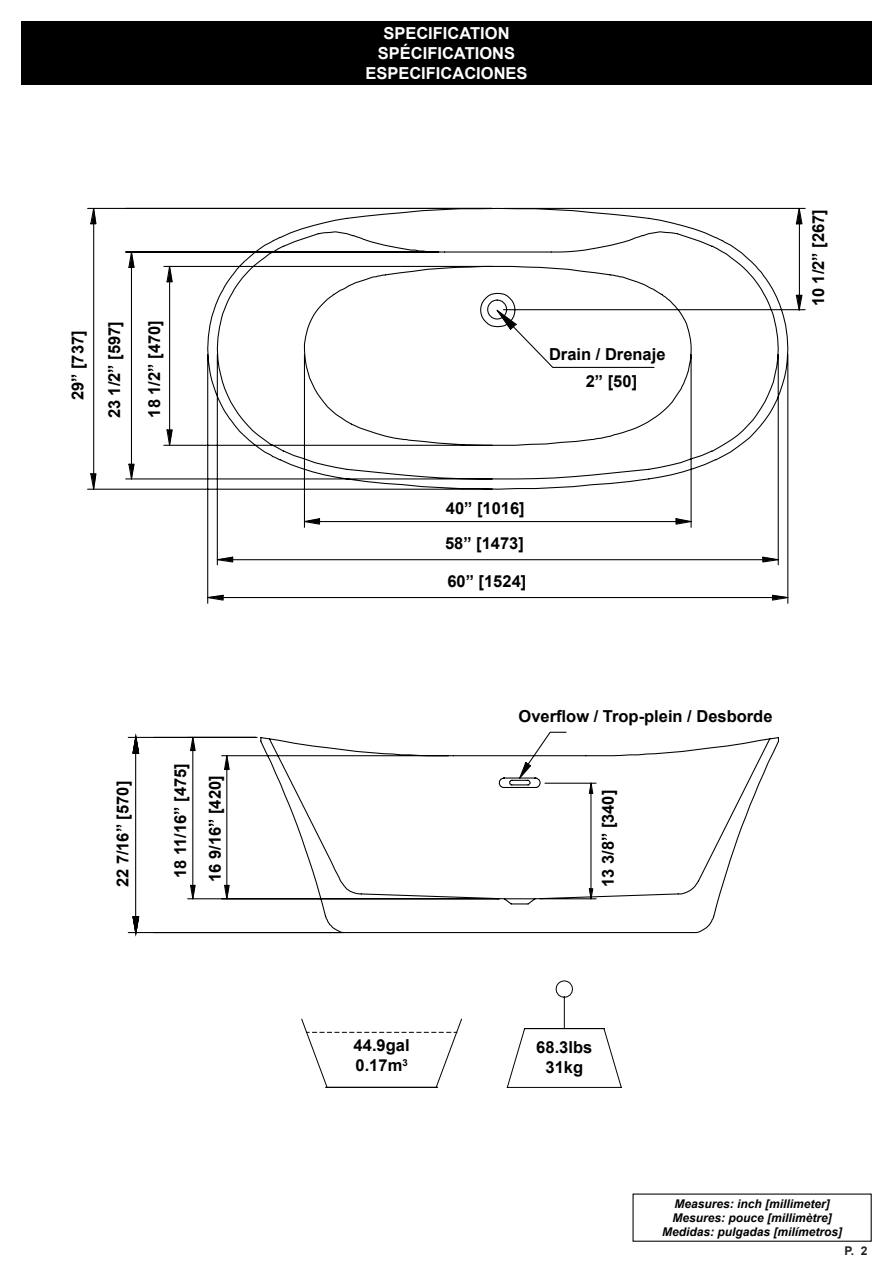
<style>
.page{position:relative;width:893px;height:1263px;background:#fff}
.page>*{position:absolute;margin:0;border:0;box-sizing:border-box;transform-origin:0 0}
.t1{font:700 16.5px "Arial";color:#000}
.t2{font:700 16.5px "Arial";color:#fff}
.t3{font:italic 700 12px "Arial";color:#000}
.t4{font:700 12px "Arial";color:#231f20}
</style>
<div class="page">
<div style="left:21px;top:21px;width:851px;height:64px;background:#000"></div>
<svg style="left:507px;top:980px;width:115px;height:108px"></svg>
<svg style="left:301px;top:1018px;width:161px;height:70px"></svg>
<svg style="left:795px;top:207px;width:8px;height:104px"></svg>
<svg style="left:90px;top:207px;width:699px;height:394px"></svg>
<svg style="left:492px;top:305px;width:26px;height:26px"></svg>
<svg style="left:547px;top:731px;width:232px;height:203px"></svg>
<svg style="left:127px;top:736px;width:467px;height:198px"></svg>
<svg style="left:132px;top:733px;width:8px;height:21px"></svg>
<svg style="left:132px;top:915px;width:8px;height:22px"></svg>
<div style="left:549px;top:346px;width:116px;height:15px;background:#fff"></div>
<p class="t1" style="left:66px;top:400px;width:71px;rotate:-90deg">29” [737]</p>
<p class="t1" style="left:103px;top:418px;width:99px;rotate:-90deg">23 1/2” [597]</p>
<p class="t1" style="left:143px;top:418px;width:99px;rotate:-90deg">18 1/2” [470]</p>
<p class="t1" style="left:111px;top:887px;width:108px;rotate:-90deg">22 7/16” [570]</p>
<p class="t1" style="left:169px;top:878px;width:116px;rotate:-90deg">18 11/16” [475]</p>
<p class="t1" style="left:203px;top:882px;width:108px;rotate:-90deg">16 9/16” [420]</p>
<p class="t2" style="left:383px;top:22px;width:128px">SPECIFICATION</p>
<p class="t2" style="left:378px;top:42px;width:139px">SPÉCIFICATIONS</p>
<p class="t2" style="left:365px;top:62px;width:164px">ESPECIFICACIONES</p>
<p class="t1" style="left:549px;top:342px;width:118px">Drain / Drenaje</p>
<p class="t1" style="left:586px;top:369px;width:53px">2” [50]</p>
<p class="t1" style="left:446px;top:496px;width:80px">40” [1016]</p>
<p class="t1" style="left:445px;top:532px;width:80px">58” [1473]</p>
<p class="t1" style="left:447px;top:569px;width:80px">60” [1524]</p>
<p class="t1" style="left:807px;top:306px;width:99px;rotate:-90deg">10 1/2” [267]</p>
<p class="t1" style="left:519px;top:704px;width:255px">Overflow / Trop-plein / Desborde</p>
<p class="t1" style="left:596px;top:887px;width:99px;rotate:-90deg">13 3/8” [340]</p>
<p class="t1" style="left:354px;top:1034px;width:57px">44.9gal</p>
<p class="t1" style="left:356px;top:1053px;width:54px">0.17m<sup>3</sup></p>
<p class="t1" style="left:536px;top:1036px;width:57px">68.3lbs</p>
<p class="t1" style="left:545px;top:1056px;width:39px">31kg</p>
<p class="t3" style="left:674px;top:1195px;width:157px">Measures: inch [millimeter]</p>
<p class="t3" style="left:672px;top:1210px;width:161px">Mesures: pouce [millimètre]</p>
<p class="t3" style="left:662px;top:1224px;width:182px">Medidas: pulgadas [milímetros]</p>
<p class="t4" style="left:844px;top:1242px;width:25px">P. 2</p>
</div>
